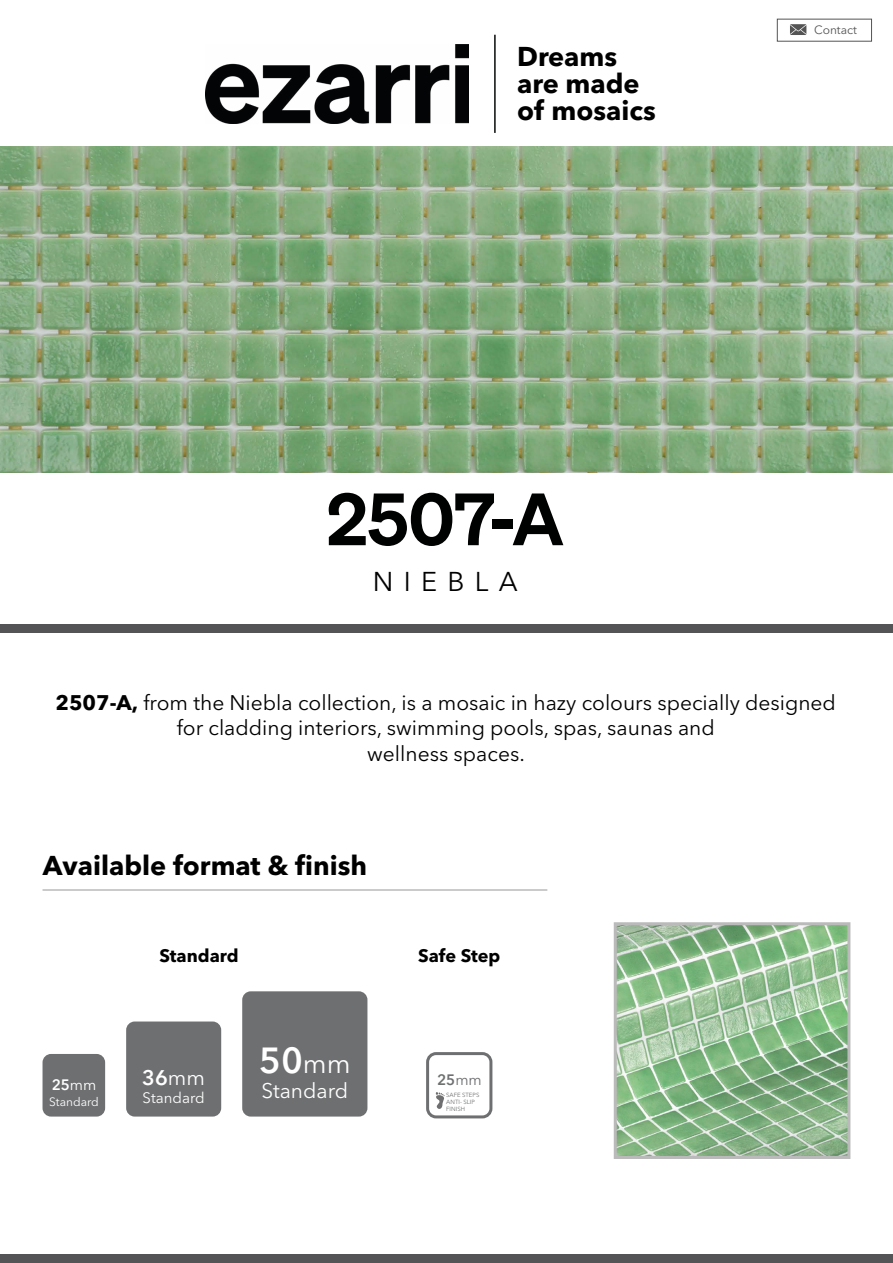
<style>
.page{position:relative;width:893px;height:1263px;background:#fff}
.page>*{position:absolute;margin:0;border:0;box-sizing:border-box;transform-origin:0 0}
.t1{font:600 72px "Test Sohne";color:#000101}
.t2{font:600 36px "Avenir Next LT Pro";color:#fff}
.t3{font:700 27px/27px "Avenir Next LT Pro";color:#000}
.t4{font:27px "Avenir Next LT Pro";letter-spacing:.38em;color:#000}
.t5{font:21px/25.2px "Avenir Next LT Pro";color:#000;text-align:center}
.t6{font:21px "Avenir Next LT Pro";color:#fff}
.t7{font:600 21px "Avenir Next LT Pro";color:#fff}
.t8{font:700 18px "Avenir Next LT Pro";color:#000}
.t9{font:15px "Avenir Next LT Pro";color:#fff}
.t10{font:600 15px "Avenir Next LT Pro";color:#fff}
.t11{font:600 15px "Avenir Next LT Pro";color:#6e6f71}
.t12{font:12px "Avenir Next LT Pro";color:#fff}
.t13{font:12px "Avenir Next LT Pro";color:#545454}
.t14{font:6px/7.2px "Avenir Next LT Pro";color:#6e6f71}
.s1{font-weight:700}
.s2{font-weight:400}
.s3{font-weight:400;font-size:27px}
</style>
<div class="page">
<svg style="left:790px;top:24px;width:16px;height:11px"></svg>
<img style="left:205px;top:44px;width:263px;height:79px">
<hr style="left:494px;top:35px;width:2px;height:98px;background:#070908">
<div style="left:0;top:624px;width:893px;height:9px;background:#545456"></div>
<div style="left:0;top:1254px;width:893px;height:9px;background:#545456"></div>
<hr style="left:43px;top:889px;width:504px;height:2px;background:#bbbaba">
<img style="left:618px;top:926px;width:228px;height:229px">
<div style="left:614px;top:922px;width:236px;height:237px;border:3px solid #bbbaba"></div>
<div style="left:242px;top:991px;width:125px;height:125px;background:#6e6f71;border-radius:9px"></div>
<div style="left:43px;top:1054px;width:62px;height:62px;background:#6e6f71;border-radius:9px"></div>
<div style="left:126px;top:1021px;width:95px;height:95px;background:#6e6f71;border-radius:9px"></div>
<div style="left:426px;top:1052px;width:66px;height:66px;border:3px solid #6e6f71;border-radius:9px"></div>
<svg style="left:436px;top:1092px;width:9px;height:17px"></svg>
<img style="left:0;top:147px;width:893px;height:325px">
<p class="t3" style="left:517px;top:43px;width:140px">Dreams are made of mosaics</p>
<h1 class="t1" style="left:326px;top:474px;width:239px">2507-A</h1>
<p class="t4" style="left:373px;top:565px;width:146px">NIEBLA</p>
<p class="t13" style="left:814px;top:23px;width:44px">Contact</p>
<p class="t5" style="left:55px;top:690px;width:782px"><span class="s1">2507-A,</span> from the Niebla collection, is a mosaic in hazy colours specially designed for cladding interiors, swimming pools, spas, saunas and<br>wellness spaces.</p>
<p class="t3" style="left:43px;top:852px;width:326px">Available format &amp; finish</p>
<p class="t10" style="left:52px;top:1075px;width:46px">25<span class="s2">mm</span></p>
<p class="t12" style="left:49px;top:1095px;width:51px">Standard</p>
<p class="t8" style="left:159px;top:944px;width:81px">Standard</p>
<p class="t7" style="left:142px;top:1065px;width:64px">36<span class="s2">mm</span></p>
<p class="t9" style="left:143px;top:1089px;width:64px">Standard</p>
<h2 class="t2" style="left:259px;top:1038px;width:93px">50<span class="s3">mm</span></h2>
<p class="t6" style="left:261px;top:1078px;width:88px">Standard</p>
<p class="t8" style="left:418px;top:944px;width:84px">Safe Step</p>
<p class="t11" style="left:437px;top:1071px;width:46px">25<span class="s2">mm</span></p>
<p class="t14" style="left:446px;top:1091px;width:35px">SAFE STEPS<br>ANTI- SLIP<br>FINISH</p>
</div>
